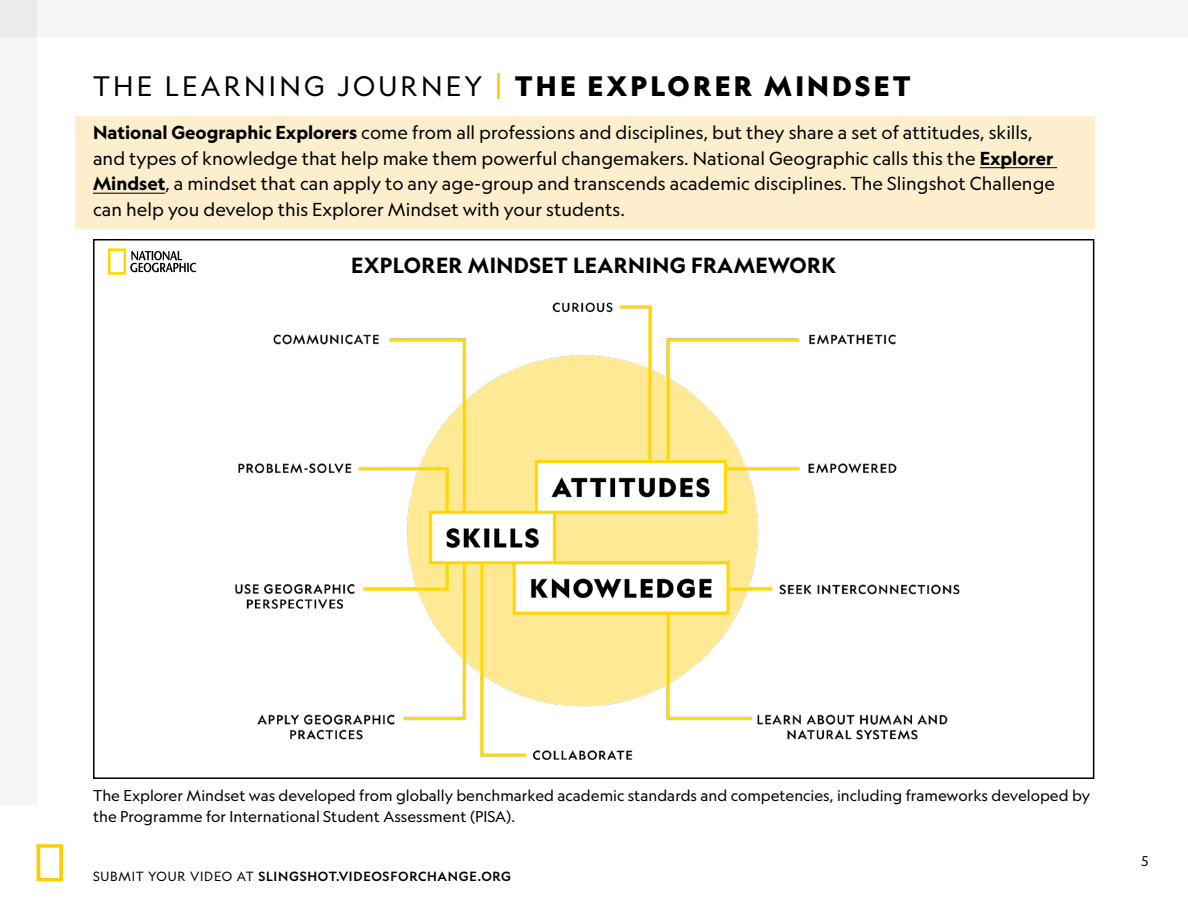
<style>
.page{position:relative;width:1188px;height:918px;background:#fff}
.page>*{position:absolute;margin:0;border:0;box-sizing:border-box;transform-origin:0 0}
.t1{font:27px "Geograph";letter-spacing:.12em;color:#000}
.t2{font:700 21px "Geograph";letter-spacing:.02em;color:#000}
.t3{font:18px/25.5px "Geograph";color:#000}
.t4{font:15px/21px "Geograph";color:#000}
.t5{font:13.5px "Geograph";color:#000}
.t6{font:500 12.75px "Geograph";letter-spacing:.06em;color:#000}
.s1{font-size:35.7px;color:#f4c801}
.s2{font-weight:900}
.s3{font-weight:700}
.s4{font-weight:400}
</style>
<div class="page">
<svg style="left:36px;top:844px;width:27px;height:37px"></svg>
<div style="left:0;top:0;width:38px;height:806px;background:#f5f5f5"></div>
<div style="left:0;top:0;width:1188px;height:38px;background:#f5f5f5"></div>
<div style="left:75px;top:116px;width:1020px;height:113px;background:#fdefce"></div>
<hr style="left:980px;top:167px;width:77px;height:1px;background:#000">
<hr style="left:93px;top:193px;width:72px;height:1px;background:#000">
<img style="left:196px;top:263px;width:764px;height:497px">
<svg style="left:108px;top:248px;width:88px;height:27px"></svg>
<h1 class="t1" style="left:93px;top:69px;width:819px">THE LEARNING JOURNEY <span class="s1">|</span> <span class="s2">THE EXPLORER MINDSET</span></h1>
<p class="t3" style="left:93px;top:120px;width:964px"><span class="s3">National Geographic Explorers</span> come from all professions and disciplines, but they share a set of attitudes, skills, and types of knowledge that help make them powerful changemakers. National Geographic calls this the <span class="s3">Explorer Mindset</span>, a mindset that can apply to any age-group and transcends academic disciplines. The Slingshot Challenge can help you develop this Explorer Mindset with your students.</p>
<p class="t2" style="left:351px;top:252px;width:487px">EXPLORER MINDSET LEARNING FRAMEWORK</p>
<p class="t4" style="left:93px;top:785px;width:999px">The Explorer Mindset was developed from globally benchmarked academic standards and competencies, including frameworks developed by the Programme for International Student Assessment (PISA).</p>
<p class="t6" style="left:93px;top:868px;width:420px"><span class="s4">SUBMIT YOUR VIDEO AT</span> SLINGSHOT.VIDEOSFORCHANGE.ORG</p>
<p class="t5" style="left:1141px;top:852px;width:8px">5</p>
</div>
